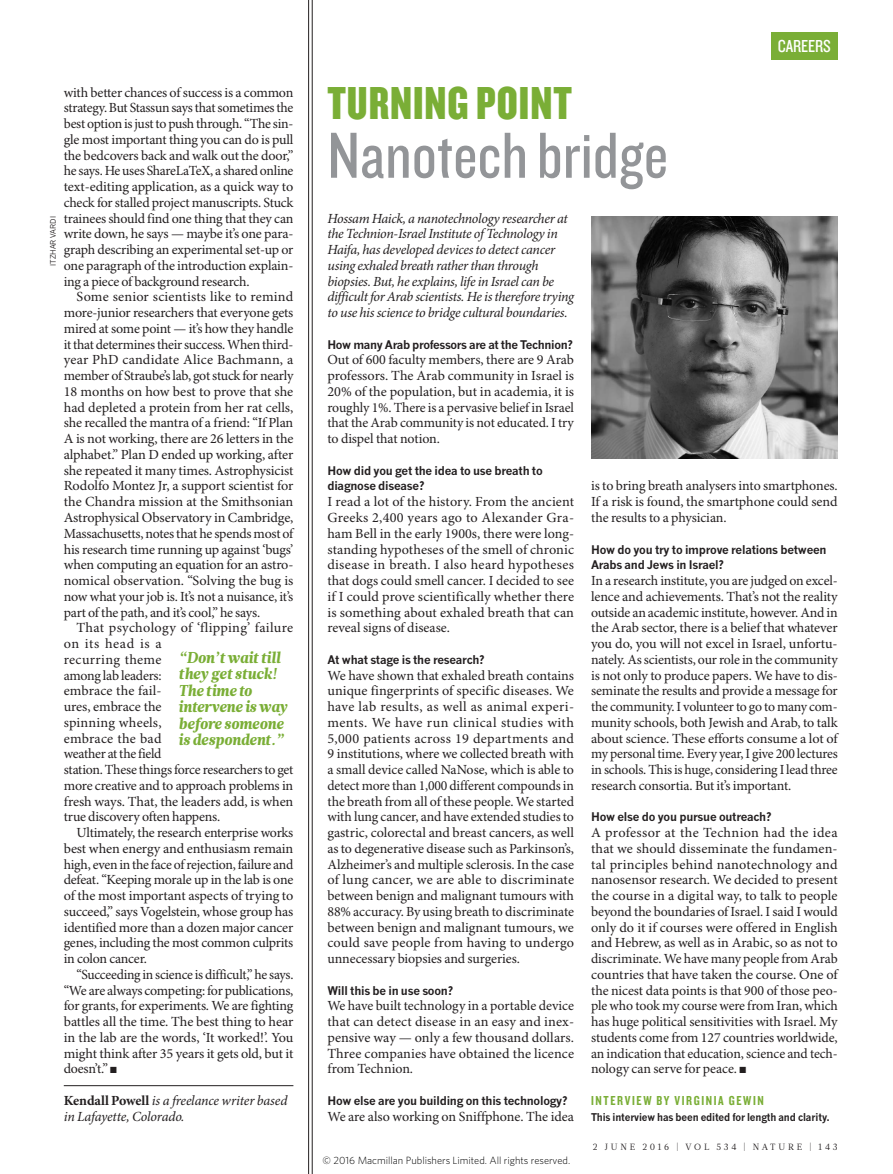
<style>
.page{position:relative;width:893px;height:1174px;background:#fff}
.page>*{position:absolute;margin:0;border:0;box-sizing:border-box;transform-origin:0 0}
.TURNING_POINT_NAME{font:67.5px "Knockout 29 Junior Ltweight";color:#939598}
.TURNING_POINT__STRAP{font:48px "Knockout 69 Full Liteweight";letter-spacing:.02em;color:#7aae36}
.t1{font:18px "Knockout 29 Junior Ltweight";letter-spacing:-.005em;color:#fff}
.PULL_QUOTE{font:italic 900 15.75px/16.5px "Glosa Math";letter-spacing:-.015em;color:#7aae36;scale:.95 1}
.BODY_1ST_PARA{font:13.95px/15.8px "Minion Pro";letter-spacing:-.005em;color:#231f20;text-align:justify}
.BODY_INDENT{font:13.95px/15.8px "Minion Pro";letter-spacing:-.015em;color:#231f20;text-align:justify}
.TURNING_POINT_INTRO{font:italic 13.95px/15.8px "Minion Pro";letter-spacing:-.025em;color:#231f20}
.AUTHOR_DETAILS{font:italic 13.95px/15.8px "Minion Pro";letter-spacing:-.01em;color:#231f20}
.TURNING_POINT_BYLINE{font:13.5px "Knockout 49 Liteweight";letter-spacing:.12em;color:#7aae36}
.TURNING_POINT_QUESTI{font:700 11.7px/15.8px "News Gothic MTOT";letter-spacing:-.02em;color:#231f20}
.t2{font:300 10.5px "Whitney";color:#000}
.Q_A_DISCLAIMER{font:700 10.5px "News Gothic MTOT";letter-spacing:-.015em;color:#231f20;scale:.95 1}
.t3{font:9px "Glosa Math";letter-spacing:.3em;color:#231f20}
.PIC_CREDIT{font:7.5px "News Gothic MTOT";color:#231f20}
.s1{font-weight:700;font-style:normal}
</style>
<div class="page">
<hr style="left:64px;top:1085px;width:229px;height:1px;background:#231f20">
<hr style="left:312px;top:0;width:1px;height:1174px;background:#231f20">
<hr style="left:308px;top:0;width:1px;height:1174px;background:#231f20">
<img style="left:591px;top:216px;width:247px;height:243px">
<div style="left:771px;top:32px;width:67px;height:27px;background:#7aae36"></div>
<p class="BODY_INDENT" style="left:64px;top:85px;width:231px">with better chances of success is a common strategy. But Stassun says that sometimes the best option is just to push through. “The sin&shy;gle most important thing you can do is pull the bedcovers back and walk out the door,” he says. He uses ShareLaTeX, a shared online text-editing application, as a quick way to check for stalled project manuscripts. Stuck trainees should find one thing that they can write down, he says — maybe it’s one para&shy;graph describing an experimental set-up or one paragraph of the introduction explain&shy;ing a piece of background research.</p>
<p class="BODY_INDENT" style="left:64px;top:290px;width:231px;text-indent:13px">Some senior scientists like to remind more-junior researchers that everyone gets mired at some point — it’s how they handle it that determines their success. When third&shy;year PhD candidate Alice Bachmann, a member of Straube’s lab, got stuck for nearly 18 months on how best to prove that she had depleted a protein from her rat cells, she recalled the mantra of a friend: “If Plan A is not working, there are 26 letters in the alphabet.” Plan D ended up working, after she repeated it many times. Astrophysicist Rodolfo Montez Jr, a support scientist for the Chandra mission at the Smithsonian Astrophysical Observatory in Cambridge, Massachusetts, notes that he spends most of his research time running up against ‘bugs’ when computing an equation for an astro&shy;nomical observation. “Solving the bug is now what your job is. It’s not a nuisance, it’s part of the path, and it’s cool,” he says.</p>
<p class="BODY_INDENT" style="left:64px;top:620px;width:231px;text-align:left;text-indent:13px">That psychology of ‘flipping’ failure on its head is a<br>recurring theme<br>among lab leaders:<br>embrace the fail-<br>ures, embrace the<br>spinning wheels,<br>embrace the bad<br>weather at the field<br>station. These things force researchers to get more creative and to approach problems in fresh ways. That, the leaders add, is when true discovery often happens.</p>
<p class="BODY_INDENT" style="left:64px;top:825px;width:231px;text-indent:13px">Ultimately, the research enterprise works best when energy and enthusiasm remain high, even in the face of rejection, failure and defeat. “Keeping morale up in the lab is one of the most important aspects of trying to succeed,” says Vogelstein, whose group has identified more than a dozen major cancer genes, including the most common culprits in colon cancer.</p>
<p class="BODY_INDENT" style="left:64px;top:967px;width:231px;text-indent:13px">“Succeeding in science is difficult,” he says. “We are always competing: for publications, for grants, for experiments. We are fighting battles all the time. The best thing to hear in the lab are the words, ‘It worked!’. You might think after 35 years it gets old, but it doesn’t.” ■</p>
<p class="AUTHOR_DETAILS" style="left:64px;top:1093px;width:225px"><span class="s1">Kendall Powell</span> is a freelance writer based in Lafayette, Colorado.</p>
<p class="PIC_CREDIT" style="left:49px;top:266px;width:51px;rotate:-90deg">ITZHAR VARDI</p>
<p class="PULL_QUOTE" style="left:179px;top:649px;width:116px">“Don’t wait till they get stuck!<br>The time to intervene is way before someone is despondent.”</p>
<p class="TURNING_POINT__STRAP" style="left:327px;top:73px;width:246px">TURNING POINT</p>
<p class="TURNING_POINT_NAME" style="left:327px;top:112px;width:342px">Nanotech bridge</p>
<p class="t1" style="left:778px;top:34px;width:55px">CAREERS</p>
<p class="TURNING_POINT_INTRO" style="left:327px;top:211px;width:248px">Hossam Haick, a nanotechnology researcher at the Technion-Israel Institute of Technology in Haifa, has developed devices to detect cancer using exhaled breath rather than through biopsies. But, he explains, life in Israel can be difficult for Arab scientists. He is therefore trying to use his science to bridge cultural boundaries.</p>
<p class="TURNING_POINT_QUESTI" style="left:327px;top:336px;width:247px">How many Arab professors are at the Technion?</p>
<p class="BODY_1ST_PARA" style="left:327px;top:353px;width:248px">Out of 600 faculty members, there are 9 Arab professors. The Arab community in Israel is 20% of the population, but in academia, it is roughly 1%. There is a pervasive belief in Israel that the Arab community is not educated. I try to dispel that notion.</p>
<p class="TURNING_POINT_QUESTI" style="left:327px;top:462px;width:217px">How did you get the idea to use breath to diagnose disease?</p>
<p class="BODY_1ST_PARA" style="left:327px;top:494px;width:248px">I read a lot of the history. From the ancient Greeks 2,400 years ago to Alexander Gra&shy;ham Bell in the early 1900s, there were long&shy;standing hypotheses of the smell of chronic disease in breath. I also heard hypotheses that dogs could smell cancer. I decided to see if I could prove scientifically whether there is something about exhaled breath that can reveal signs of disease.</p>
<p class="TURNING_POINT_QUESTI" style="left:327px;top:651px;width:159px">At what stage is the research?</p>
<p class="BODY_1ST_PARA" style="left:327px;top:668px;width:248px">We have shown that exhaled breath contains unique fingerprints of specific diseases. We have lab results, as well as animal experi&shy;ments. We have run clinical studies with 5,000 patients across 19 departments and 9 institutions, where we collected breath with a small device called NaNose, which is able to detect more than 1,000 different compounds in the breath from all of these people. We started with lung cancer, and have extended studies to gastric, colorectal and breast cancers, as well as to degenerative disease such as Parkinson’s, Alzheimer’s and multiple sclerosis. In the case of lung cancer, we are able to discriminate between benign and malignant tumours with 88% accuracy. By using breath to discriminate between benign and malignant tumours, we could save people from having to undergo unnecessary biopsies and surgeries.</p>
<p class="TURNING_POINT_QUESTI" style="left:327px;top:982px;width:127px">Will this be in use soon?</p>
<p class="BODY_1ST_PARA" style="left:327px;top:998px;width:248px">We have built technology in a portable device that can detect disease in an easy and inex&shy;pensive way — only a few thousand dollars.<br>Three companies have obtained the licence from Technion.</p>
<p class="TURNING_POINT_QUESTI" style="left:327px;top:1092px;width:242px">How else are you building on this technology?</p>
<p class="BODY_1ST_PARA" style="left:327px;top:1109px;width:248px">We are also working on Sniffphone. The idea</p>
<p class="t2" style="left:323px;top:1153px;width:249px">© 2016 Macmillan Publishers Limited. All rights reserved.</p>
<p class="BODY_1ST_PARA" style="left:591px;top:479px;width:248px">is to bring breath analysers into smartphones.<br>If a risk is found, the smartphone could send the results to a physician.</p>
<p class="TURNING_POINT_QUESTI" style="left:591px;top:541px;width:237px">How do you try to improve relations between<br>Arabs and Jews in Israel?</p>
<p class="BODY_1ST_PARA" style="left:591px;top:573px;width:248px">In a research institute, you are judged on excel&shy;lence and achievements. That’s not the reality outside an academic institute, however. And in the Arab sector, there is a belief that whatever you do, you will not excel in Israel, unfortu&shy;nately. As scientists, our role in the community is not only to produce papers. We have to dis&shy;seminate the results and provide a message for the community. I volunteer to go to many com&shy;munity schools, both Jewish and Arab, to talk about science. These efforts consume a lot of my personal time. Every year, I give 200 lectures in schools. This is huge, considering I lead three research consortia. But it’s important.</p>
<p class="TURNING_POINT_QUESTI" style="left:591px;top:809px;width:182px">How else do you pursue outreach?</p>
<p class="BODY_1ST_PARA" style="left:591px;top:825px;width:248px">A professor at the Technion had the idea that we should disseminate the fundamen&shy;tal principles behind nanotechnology and nanosensor research. We decided to present the course in a digital way, to talk to people beyond the boundaries of Israel. I said I would only do it if courses were offered in English and Hebrew, as well as in Arabic, so as not to discriminate. We have many people from Arab countries that have taken the course. One of the nicest data points is that 900 of those peo&shy;ple who took my course were from Iran, which has huge political sensitivities with Israel. My students come from 127 countries worldwide, an indication that education, science and tech&shy;nology can serve for peace. ■</p>
<p class="TURNING_POINT_BYLINE" style="left:591px;top:1091px;width:174px">INTERVIEW BY VIRGINIA GEWIN</p>
<p class="Q_A_DISCLAIMER" style="left:591px;top:1110px;width:252px">This interview has been edited for length and clarity.</p>
<p class="t3" style="left:593px;top:1141px;width:246px">2 JUNE 2016 | VOL 534 | NATURE | 143</p>
</div>
